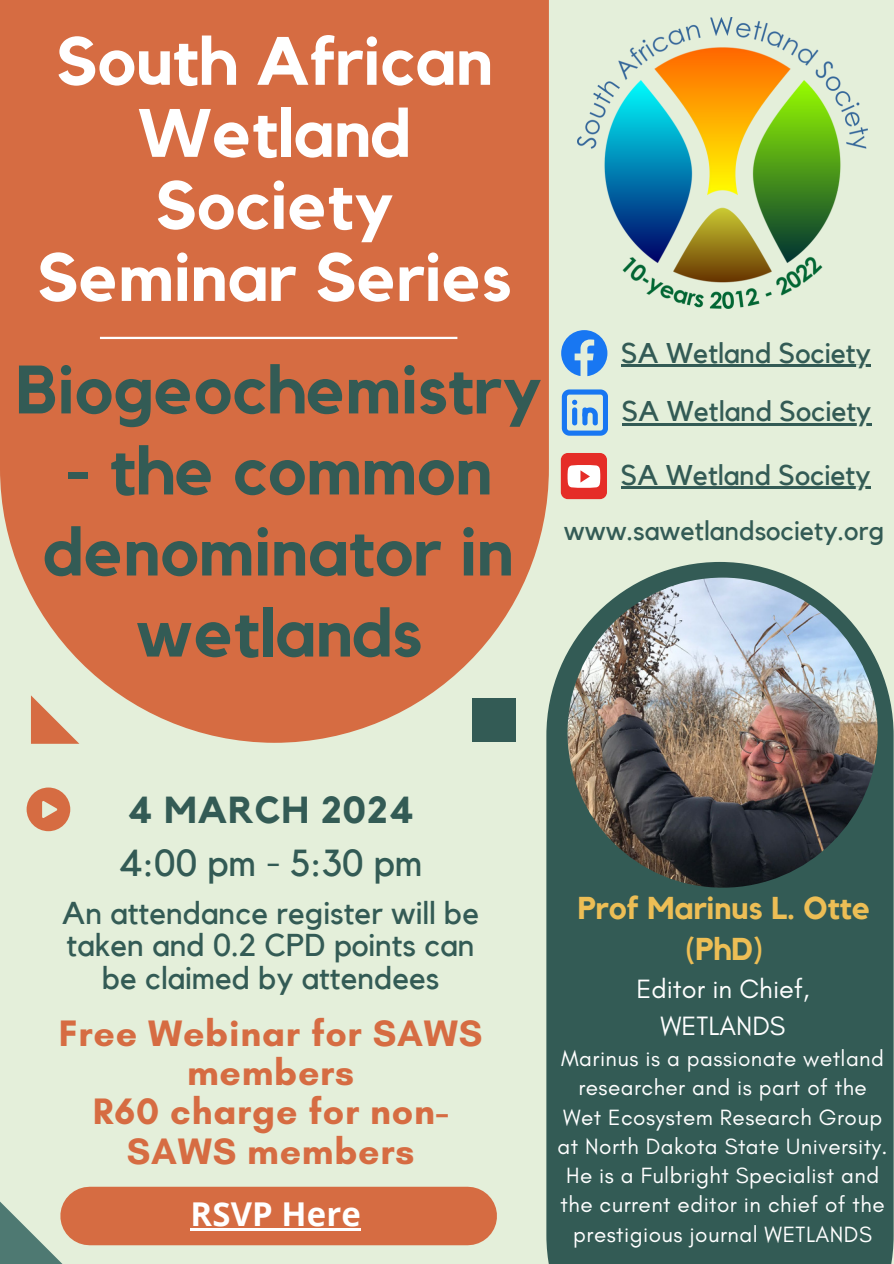
<style>
.page{position:relative;width:894px;height:1264px;background:#fff}
.page>*{position:absolute;margin:0;border:0;box-sizing:border-box;transform-origin:0 0}
.t1{font:700 67.5px/81px "Kollektif";color:#335b55;text-align:center}
.t2{font:700 67.5px/72px "Kollektif";color:#fff;text-align:center}
.t3{font:700 37.5px/39.3px "Glacial Indifference";letter-spacing:.02em;color:#d66c42;text-align:center}
.t4{font:37.5px "Kollektif";color:#335b55}
.t5{font:700 37.5px "Kollektif";letter-spacing:.02em;color:#335b55}
.t6{font:700 32.85px "Open Sans";letter-spacing:.005em;color:#fff}
.t7{font:31.5px/32.7px "Kollektif";color:#335b55;text-align:center}
.t8{font:700 31.5px/40.5px "Kollektif";color:#edbe55;text-align:center}
.t9{font:28.5px "Kollektif";color:#335b55}
.t10{font:27px "Kollektif";color:#335b55}
.t11{font:27px/37.2px "Glacial Indifference";color:#fff;text-align:center}
.t12{font:22.5px/29.2px "Glacial Indifference";letter-spacing:.02em;color:#fff;text-align:center}
</style>
<div class="page">
<div style="left:0;top:0;width:893px;height:1263px;background:#e4efda"></div>
<div style="left:0;top:0;width:548px;height:742px;background:#d66c42"></div>
<svg style="left:546px;top:562px;width:347px;height:701px;background:#41665f"></svg>
<div style="left:472px;top:698px;width:44px;height:43px;background:#335b55"></div>
<svg style="left:31px;top:695px;width:48px;height:48px"></svg>
<svg style="left:0;top:1189px;width:77px;height:74px"></svg>
<hr style="left:100px;top:337px;width:357px;height:2px;background:#fff">
<svg style="left:27px;top:787px;width:43px;height:44px"></svg>
<img style="left:577px;top:17px;width:290px;height:292px">
<img style="left:567px;top:577px;width:310px;height:310px;border-radius:50%">
<div style="left:90px;top:1186px;width:377px;height:59px;background:#d66c42"></div>
<hr style="left:190px;top:1227px;width:171px;height:3px;background:#fff">
<svg style="left:561px;top:330px;width:46px;height:46px"></svg>
<hr style="left:621px;top:365px;width:249px;height:2px;background:#335b55">
<svg style="left:561px;top:389px;width:46px;height:46px"></svg>
<hr style="left:621px;top:423px;width:250px;height:2px;background:#335b55">
<div style="left:560px;top:453px;width:46px;height:46px;background:#e52d27;border-radius:7px"></div>
<svg style="left:567px;top:465px;width:33px;height:23px"></svg>
<hr style="left:620px;top:487px;width:250px;height:2px;background:#335b55">
<h1 class="t2" style="left:37px;top:28px;width:476px">South African<br>Wetland<br>Society<br>Seminar Series</h1>
<h5 class="t1" style="left:16px;top:352px;width:527px">Biogeochemistry</h5>
<h5 class="t1" style="left:44px;top:433px;width:471px">- the common denominator in wetlands</h5>
<p class="t9" style="left:621px;top:339px;width:251px">SA Wetland Society</p>
<p class="t9" style="left:621px;top:398px;width:251px">SA Wetland Society</p>
<p class="t9" style="left:620px;top:461px;width:251px">SA Wetland Society</p>
<p class="t10" style="left:563px;top:518px;width:322px">www.sawetlandsociety.org</p>
<p class="t5" style="left:127px;top:792px;width:288px">4 MARCH 2024</p>
<p class="t4" style="left:119px;top:846px;width:305px">4:00 pm - 5:30 pm</p>
<p class="t7" style="left:62px;top:897px;width:418px">An attendance register will be taken and 0.2 CPD points can be claimed by attendees</p>
<p class="t3" style="left:59px;top:1012px;width:425px">Free Webinar for SAWS members<br>R60 charge for non-<br>SAWS members</p>
<p class="t6" style="left:190px;top:1190px;width:172px">RSVP Here</p>
<p class="t8" style="left:577px;top:889px;width:294px">Prof Marinus L. Otte (PhD)</p>
<p class="t11" style="left:636px;top:969px;width:174px">Editor in Chief,<br>WETLANDS</p>
<p class="t12" style="left:557px;top:1043px;width:331px">Marinus is a passionate wetland researcher and is part of the<br>Wet Ecosystem Research Group at North Dakota State University.<br>He is a Fulbright Specialist and the current editor in chief of the prestigious journal WETLANDS</p>
</div>
